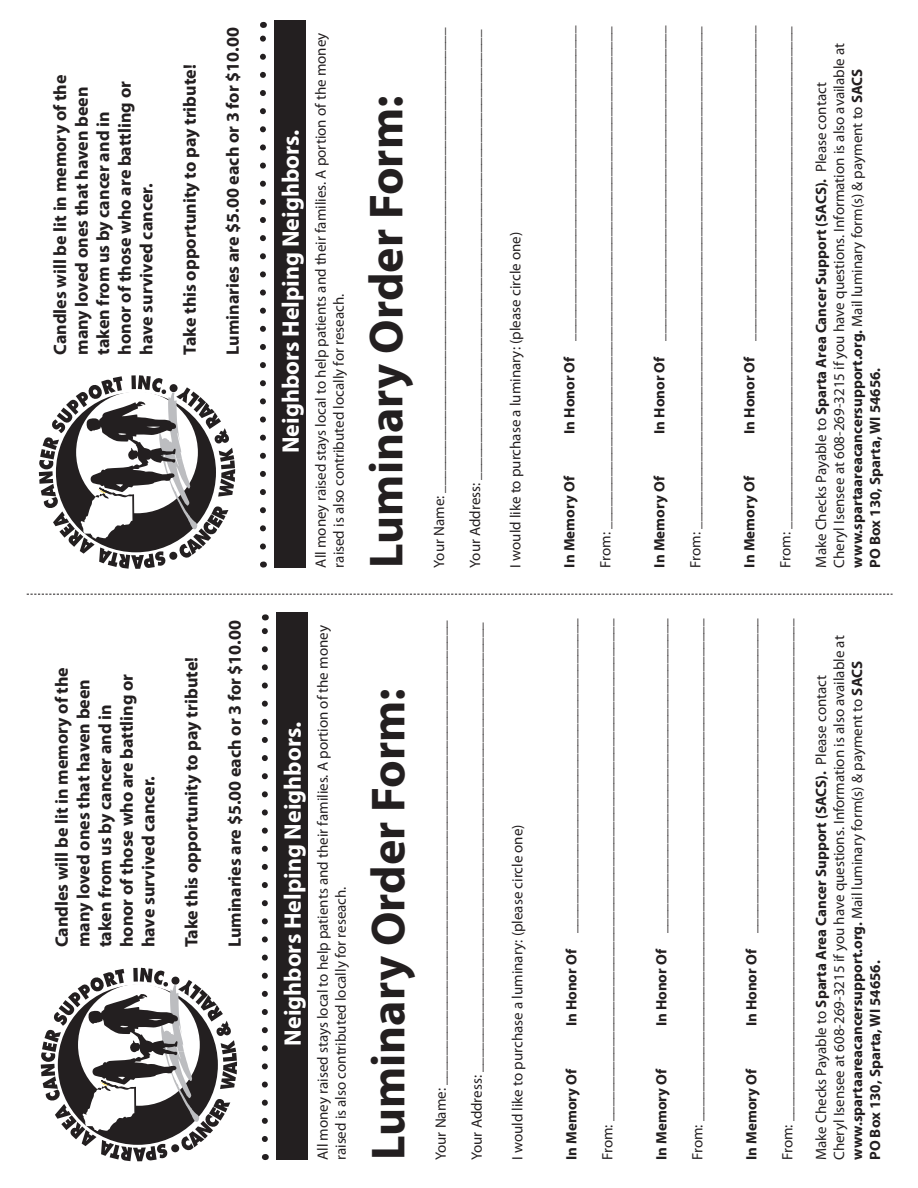
<style>
.page{position:relative;width:918px;height:1188px;background:#fff}
.page>*{position:absolute;margin:0;border:0;box-sizing:border-box;transform-origin:0 0}
.t1{font:700 48px "Myriad Pro";color:#231f20}
.t2{font:700 24px "Myriad Pro";color:#fff}
.t3{font:700 18px/21.6px "Myriad Pro";color:#231f20}
.t4{font:15px/18px "Myriad Pro";color:#231f20}
.t5{font:700 15px "Myriad Pro";letter-spacing:.005em;color:#231f20}
.s1{font-weight:700}
</style>
<div class="page">
<svg style="left:27px;top:594px;width:866px;height:1px"></svg>
<svg style="left:41px;top:968px;width:196px;height:193px"></svg>
<svg style="left:262px;top:628px;width:6px;height:511px"></svg>
<div style="left:277px;top:612px;width:31px;height:548px;background:#231f20"></div>
<svg style="left:39px;top:375px;width:196px;height:194px"></svg>
<svg style="left:260px;top:35px;width:6px;height:512px"></svg>
<div style="left:275px;top:20px;width:31px;height:548px;background:#231f20"></div>
<p class="t3" style="left:49px;top:355px;width:282px;rotate:-90deg">Candles will be lit in memory of the many loved ones that haven been taken from us by cancer and in honor of those who are battling or have survived cancer.</p>
<p class="t3" style="left:178px;top:355px;width:292px;rotate:-90deg">Take this opportunity to pay tribute!</p>
<p class="t3" style="left:221px;top:355px;width:329px;rotate:-90deg">Luminaries are $5.00 each or 3 for $10.00</p>
<p class="t3" style="left:51px;top:947px;width:282px;rotate:-90deg">Candles will be lit in memory of the many loved ones that haven been taken from us by cancer and in honor of those who are battling or have survived cancer.</p>
<p class="t3" style="left:180px;top:947px;width:292px;rotate:-90deg">Take this opportunity to pay tribute!</p>
<p class="t3" style="left:223px;top:947px;width:329px;rotate:-90deg">Luminaries are $5.00 each or 3 for $10.00</p>
<h2 class="t2" style="left:275px;top:453px;width:325px;rotate:-90deg">Neighbors Helping Neighbors.</h2>
<p class="t4" style="left:312px;top:568px;width:536px;rotate:-90deg">All money raised stays local to help patients and their families. A portion of the money raised is also contributed locally for reseach.</p>
<p class="t4" style="left:430px;top:568px;width:541px;rotate:-90deg">Your Name: ______________________________________________________________</p>
<p class="t4" style="left:466px;top:568px;width:539px;rotate:-90deg">Your Address: ____________________________________________________________</p>
<h1 class="t1" style="left:355px;top:568px;width:473px;rotate:-90deg">Luminary Order Form:</h1>
<h2 class="t2" style="left:277px;top:1046px;width:325px;rotate:-90deg">Neighbors Helping Neighbors.</h2>
<p class="t4" style="left:313px;top:1160px;width:536px;rotate:-90deg">All money raised stays local to help patients and their families. A portion of the money raised is also contributed locally for reseach.</p>
<p class="t4" style="left:432px;top:1160px;width:541px;rotate:-90deg">Your Name: ______________________________________________________________</p>
<p class="t4" style="left:468px;top:1160px;width:539px;rotate:-90deg">Your Address: ____________________________________________________________</p>
<h1 class="t1" style="left:357px;top:1160px;width:473px;rotate:-90deg">Luminary Order Form:</h1>
<p class="t4" style="left:506px;top:568px;width:337px;rotate:-90deg">I would like to purchase a luminary: (please circle one)</p>
<p class="t4" style="left:508px;top:1160px;width:337px;rotate:-90deg">I would like to purchase a luminary: (please circle one)</p>
<p class="t4" style="left:560px;top:434px;width:410px;rotate:-90deg"><span class="s1">In Honor Of</span> __________________________________________</p>
<p class="t4" style="left:596px;top:568px;width:543px;rotate:-90deg">From: ___________________________________________________________________</p>
<p class="t5" style="left:560px;top:568px;width:93px;rotate:-90deg">In Memory Of</p>
<p class="t4" style="left:562px;top:1026px;width:410px;rotate:-90deg"><span class="s1">In Honor Of</span> __________________________________________</p>
<p class="t4" style="left:598px;top:1160px;width:543px;rotate:-90deg">From: ___________________________________________________________________</p>
<p class="t5" style="left:562px;top:1160px;width:93px;rotate:-90deg">In Memory Of</p>
<p class="t4" style="left:650px;top:434px;width:410px;rotate:-90deg"><span class="s1">In Honor Of</span> __________________________________________</p>
<p class="t4" style="left:686px;top:568px;width:543px;rotate:-90deg">From: ___________________________________________________________________</p>
<p class="t5" style="left:650px;top:568px;width:93px;rotate:-90deg">In Memory Of</p>
<p class="t4" style="left:652px;top:1026px;width:410px;rotate:-90deg"><span class="s1">In Honor Of</span> __________________________________________</p>
<p class="t4" style="left:688px;top:1160px;width:543px;rotate:-90deg">From: ___________________________________________________________________</p>
<p class="t5" style="left:652px;top:1160px;width:93px;rotate:-90deg">In Memory Of</p>
<p class="t4" style="left:740px;top:434px;width:410px;rotate:-90deg"><span class="s1">In Honor Of</span> __________________________________________</p>
<p class="t4" style="left:776px;top:568px;width:543px;rotate:-90deg">From: ___________________________________________________________________</p>
<p class="t5" style="left:740px;top:568px;width:93px;rotate:-90deg">In Memory Of</p>
<p class="t4" style="left:742px;top:1026px;width:410px;rotate:-90deg"><span class="s1">In Honor Of</span> __________________________________________</p>
<p class="t4" style="left:778px;top:1160px;width:543px;rotate:-90deg">From: ___________________________________________________________________</p>
<p class="t5" style="left:742px;top:1160px;width:93px;rotate:-90deg">In Memory Of</p>
<p class="t4" style="left:812px;top:568px;width:526px;rotate:-90deg">Make Checks Payable to <span class="s1">Sparta Area Cancer Support (SACS).</span> Please contact Cheryl Isensee at 608-269-3215 if you have questions. Information is also available at <span class="s1">www.spartaareacancersupport.org.</span> Mail luminary form(s) &amp; payment to <span class="s1">SACS<br>PO Box 130, Sparta, WI 54656.</span></p>
<p class="t4" style="left:812px;top:1160px;width:526px;rotate:-90deg">Make Checks Payable to <span class="s1">Sparta Area Cancer Support (SACS).</span> Please contact Cheryl Isensee at 608-269-3215 if you have questions. Information is also available at <span class="s1">www.spartaareacancersupport.org.</span> Mail luminary form(s) &amp; payment to <span class="s1">SACS<br>PO Box 130, Sparta, WI 54656.</span></p>
</div>
